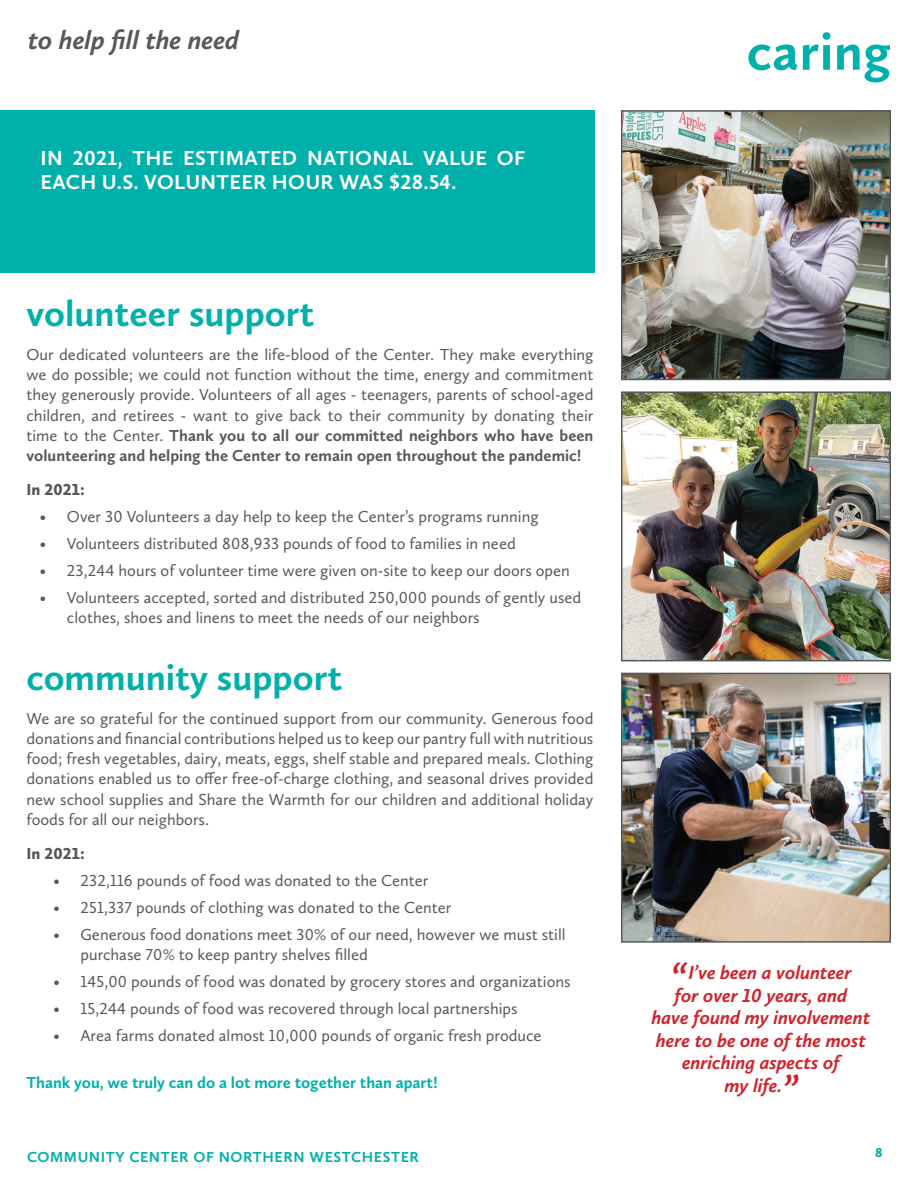
<style>
.page{position:relative;width:918px;height:1188px;background:#fff}
.page>*{position:absolute;margin:0;border:0;box-sizing:border-box;transform-origin:0 0}
.t1{font:700 54px "Calluna Sans";letter-spacing:.01em;color:#00b0aa}
.t2{font:700 37.5px "Calluna Sans";color:#00b0aa}
.t3{font:italic 700 27px "Calluna Sans";color:#57585a}
.t4{font:700 21px/24px "Calluna Sans";letter-spacing:.015em;color:#fff}
.t5{font:italic 700 19.5px/22.5px "Calluna Sans";color:#d1232a;text-align:center}
.t6{font:16.5px/20.2px "Calluna Sans";color:#57585a;text-align:justify}
.t7{font:700 16.5px "Calluna Sans";letter-spacing:-.005em;color:#00b0aa}
.t8{font:900 16.5px "Calluna Sans";letter-spacing:.015em;color:#57585a}
.t9{font:700 15px "Calluna Sans";letter-spacing:.04em;color:#00b0aa}
.t10{font:900 13.5px "Calluna Sans";color:#00b0aa}
.s1{font-weight:700}
.s2{font-size:37.5px}
</style>
<div class="page">
<img style="left:624px;top:676px;width:264px;height:264px">
<div style="left:621px;top:673px;width:270px;height:270px;border:2px solid #57585a"></div>
<img style="left:624px;top:394px;width:264px;height:264px">
<div style="left:621px;top:391px;width:270px;height:270px;border:2px solid #57585a"></div>
<img style="left:624px;top:113px;width:264px;height:264px">
<div style="left:621px;top:110px;width:270px;height:270px;border:2px solid #57585a"></div>
<div style="left:0;top:110px;width:594px;height:162px;background:#00b0aa"></div>
<h3 class="t3" style="left:28px;top:24px;width:213px">to help fill the need</h3>
<p class="t4" style="left:41px;top:146px;width:486px">IN 2021, THE ESTIMATED NATIONAL VALUE OF<br>EACH U.S. VOLUNTEER HOUR WAS $28.54.</p>
<h2 class="t2" style="left:26px;top:290px;width:290px">volunteer support</h2>
<p class="t6" style="left:26px;top:344px;width:569px">Our dedicated volunteers are the life-blood of the Center. They make everything we do possible; we could not function without the time, energy and commitment they generously provide. Volunteers of all ages - teenagers, parents of school-aged children, and retirees - want to give back to their community by donating their time to the Center. <span class="s1">Thank you to all our committed neighbors who have been volunteering and helping the Center to remain open throughout the pandemic!</span></p>
<p class="t8" style="left:26px;top:479px;width:60px">In 2021:</p>
<p class="t6" style="left:40px;top:506px;width:500px">• Over 30 Volunteers a day help to keep the Center’s programs running</p>
<p class="t6" style="left:40px;top:533px;width:477px">• Volunteers distributed 808,933 pounds of food to families in need</p>
<p class="t6" style="left:40px;top:560px;width:532px">• 23,244 hours of volunteer time were given on-site to keep our doors open</p>
<p class="t6" style="left:67px;top:587px;width:516px;text-indent:-27px">• Volunteers accepted, sorted and distributed 250,000 pounds of gently used clothes, shoes and linens to meet the needs of our neighbors</p>
<h2 class="t2" style="left:26px;top:654px;width:317px">community support</h2>
<p class="t6" style="left:26px;top:708px;width:569px">We are so grateful for the continued support from our community. Generous food donations and financial contributions helped us to keep our pantry full with nutritious food; fresh vegetables, dairy, meats, eggs, shelf stable and prepared meals. Clothing donations enabled us to offer free-of-charge clothing, and seasonal drives provided new school supplies and Share the Warmth for our children and additional holiday foods for all our neighbors.</p>
<p class="t8" style="left:26px;top:843px;width:60px">In 2021:</p>
<p class="t6" style="left:53px;top:870px;width:376px">• 232,116 pounds of food was donated to the Center</p>
<p class="t6" style="left:53px;top:897px;width:399px">• 251,337 pounds of clothing was donated to the Center</p>
<p class="t6" style="left:80px;top:924px;width:487px;text-indent:-27px">• Generous food donations meet 30% of our need, however we must still purchase 70% to keep pantry shelves filled</p>
<p class="t6" style="left:53px;top:971px;width:519px">• 145,00 pounds of food was donated by grocery stores and organizations</p>
<p class="t6" style="left:53px;top:998px;width:466px">• 15,244 pounds of food was recovered through local partnerships</p>
<p class="t6" style="left:53px;top:1025px;width:490px">• Area farms donated almost 10,000 pounds of organic fresh produce</p>
<p class="t7" style="left:26px;top:1072px;width:413px">Thank you, we truly can do a lot more together than apart!</p>
<h1 class="t1" style="left:747px;top:18px;width:146px">caring</h1>
<p class="t5" style="left:652px;top:961px;width:220px"><span class="s2">“</span>I’ve been a volunteer<br>for over 10 years, and<br>have found my involvement here to be one of the most enriching aspects of<br>my life.<span class="s2">”</span></p>
<p class="t9" style="left:27px;top:1147px;width:394px">COMMUNITY CENTER OF NORTHERN WESTCHESTER</p>
<p class="t10" style="left:875px;top:1144px;width:9px">8</p>
</div>
